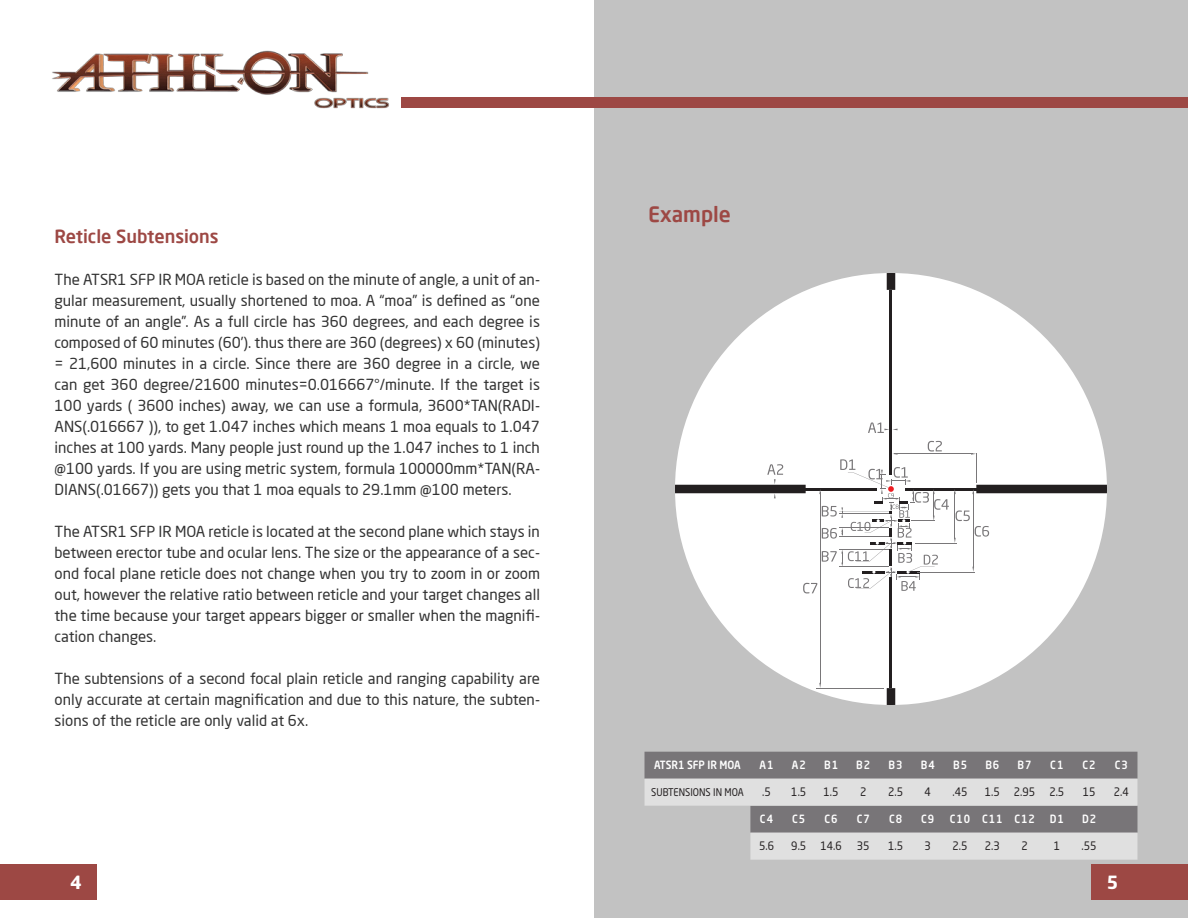
<style>
.page{position:relative;width:1188px;height:918px;background:#fff}
.page>*{position:absolute;margin:0;border:0;box-sizing:border-box;transform-origin:0 0}
.Title1{font:500 21px "Neo Sans Pro";color:#9d4844}
.Title2{font:500 18px "Neo Sans Pro";color:#9d4844}
.t1{font:700 18px "Neo Sans Std";color:#fff}
.Text_Standard{font:15px/21px "Neo Sans Pro";color:#333;text-align:justify}
.t2{font:11.55px "Neo Sans Std";color:#231f20;scale:.91 1}
.t3{font:500 11.25px "Neo Sans Std";letter-spacing:.1em;color:#fff;scale:.9 1}
.t4{font:500 11.25px "Neo Sans Std";color:#fff;scale:.9 1}
.t5{font:10.5px "Neo Sans Std";color:#231f20;scale:.9 1}
</style>
<div class="page">
<div style="left:594px;top:0;width:594px;height:918px;background:#c2c2c2"></div>
<img style="left:52px;top:50px;width:337px;height:59px">
<div style="left:401px;top:97px;width:787px;height:11px;background:#9d4844"></div>
<div style="left:0;top:864px;width:97px;height:36px;background:#9d4844"></div>
<div style="left:1091px;top:864px;width:97px;height:36px;background:#9d4844"></div>
<svg style="left:645px;top:752px;width:492px;height:108px;background:#aeadae"></svg>
<div style="left:675px;top:273px;width:432px;height:432px;background:#fff;border-radius:50%"></div>
<hr style="left:890px;top:290px;width:2px;height:185px;background:#231f20">
<hr style="left:890px;top:578px;width:2px;height:110px;background:#231f20">
<svg style="left:887px;top:688px;width:8px;height:17px"></svg>
<svg style="left:887px;top:273px;width:8px;height:17px"></svg>
<svg style="left:868px;top:422px;width:30px;height:11px"></svg>
<hr style="left:820px;top:492px;width:1px;height:192px;background:#797779">
<hr style="left:816px;top:688px;width:68px;height:1px;background:#797779">
<svg style="left:675px;top:441px;width:432px;height:152px"></svg>
<p class="Title2" style="left:55px;top:225px;width:166px">Reticle Subtensions</p>
<p class="Text_Standard" style="left:55px;top:269px;width:487px">The ATSR1 SFP IR MOA reticle is based on the minute of angle, a unit of an&shy;gular measurement, usually shortened to moa. A “moa” is defined as “one minute of an angle”. As a full circle has 360 degrees, and each degree is composed of 60 minutes (60’). thus there are 360 (degrees) x 60 (minutes) = 21,600 minutes in a circle. Since there are 360 degree in a circle, we can get 360 degree/21600 minutes=0.016667°/minute. If the target is 100 yards ( 3600 inches) away, we can use a formula, 3600*TAN(RADI-ANS(.016667 )), to get 1.047 inches which means 1 moa equals to 1.047 inches at 100 yards. Many people just round up the 1.047 inches to 1 inch @100 yards. If you are using metric system, formula 100000mm*TAN(RA-DIANS(.01667)) gets you that 1 moa equals to 29.1mm @100 meters.</p>
<p class="Text_Standard" style="left:55px;top:521px;width:487px">The ATSR1 SFP IR MOA reticle is located at the second plane which stays in between erector tube and ocular lens. The size or the appearance of a sec&shy;ond focal plane reticle does not change when you try to zoom in or zoom out, however the relative ratio between reticle and your target changes all the time because your target appears bigger or smaller when the magnifi&shy;cation changes.</p>
<p class="Text_Standard" style="left:55px;top:668px;width:487px">The subtensions of a second focal plain reticle and ranging capability are only accurate at certain magnification and due to this nature, the subten&shy;sions of the reticle are only valid at 6x.</p>
<p class="Title1" style="left:648px;top:201px;width:84px">Example</p>
<p class="t4" style="left:654px;top:758px;width:98px">ATSR1 SFP IR MOA</p>
<p class="t3" style="left:760px;top:758px;width:17px">A1</p>
<p class="t3" style="left:792px;top:758px;width:17px">A2</p>
<p class="t3" style="left:824px;top:758px;width:17px">B1</p>
<p class="t3" style="left:856px;top:758px;width:17px">B2</p>
<p class="t3" style="left:889px;top:758px;width:17px">B3</p>
<p class="t3" style="left:921px;top:758px;width:17px">B4</p>
<p class="t3" style="left:953px;top:758px;width:17px">B5</p>
<p class="t3" style="left:985px;top:758px;width:17px">B6</p>
<p class="t3" style="left:1018px;top:758px;width:17px">B7</p>
<p class="t3" style="left:1050px;top:758px;width:16px">C1</p>
<p class="t3" style="left:1083px;top:758px;width:16px">C2</p>
<p class="t3" style="left:1115px;top:758px;width:16px">C3</p>
<p class="t5" style="left:651px;top:786px;width:104px">SUBTENSIONS IN MOA</p>
<p class="t2" style="left:762px;top:785px;width:11px">.5</p>
<p class="t2" style="left:791px;top:785px;width:18px">1.5</p>
<p class="t2" style="left:824px;top:785px;width:18px">1.5</p>
<p class="t2" style="left:860px;top:785px;width:8px">2</p>
<p class="t2" style="left:888px;top:785px;width:18px">2.5</p>
<p class="t2" style="left:925px;top:785px;width:8px">4</p>
<p class="t2" style="left:953px;top:785px;width:18px">.45</p>
<p class="t2" style="left:985px;top:785px;width:18px">1.5</p>
<p class="t2" style="left:1014px;top:785px;width:25px">2.95</p>
<p class="t2" style="left:1049px;top:785px;width:18px">2.5</p>
<p class="t2" style="left:1083px;top:785px;width:15px">15</p>
<p class="t2" style="left:1114px;top:785px;width:18px">2.4</p>
<p class="t3" style="left:760px;top:812px;width:16px">C4</p>
<p class="t3" style="left:792px;top:812px;width:16px">C5</p>
<p class="t3" style="left:825px;top:812px;width:16px">C6</p>
<p class="t3" style="left:857px;top:812px;width:16px">C7</p>
<p class="t3" style="left:889px;top:812px;width:16px">C8</p>
<p class="t3" style="left:921px;top:812px;width:16px">C9</p>
<p class="t3" style="left:950px;top:812px;width:24px">C10</p>
<p class="t3" style="left:982px;top:812px;width:24px">C11</p>
<p class="t3" style="left:1014px;top:812px;width:24px">C12</p>
<p class="t3" style="left:1050px;top:812px;width:17px">D1</p>
<p class="t3" style="left:1082px;top:812px;width:17px">D2</p>
<p class="t2" style="left:759px;top:839px;width:18px">5.6</p>
<p class="t2" style="left:791px;top:839px;width:18px">9.5</p>
<p class="t2" style="left:820px;top:839px;width:25px">14.6</p>
<p class="t2" style="left:857px;top:839px;width:15px">35</p>
<p class="t2" style="left:888px;top:839px;width:18px">1.5</p>
<p class="t2" style="left:925px;top:839px;width:8px">3</p>
<p class="t2" style="left:953px;top:839px;width:18px">2.5</p>
<p class="t2" style="left:985px;top:839px;width:18px">2.3</p>
<p class="t2" style="left:1021px;top:839px;width:8px">2</p>
<p class="t2" style="left:1054px;top:839px;width:8px">1</p>
<p class="t2" style="left:1082px;top:839px;width:18px">.55</p>
<p class="t1" style="left:70px;top:871px;width:13px">4</p>
<p class="t1" style="left:1107px;top:871px;width:13px">5</p>
</div>
